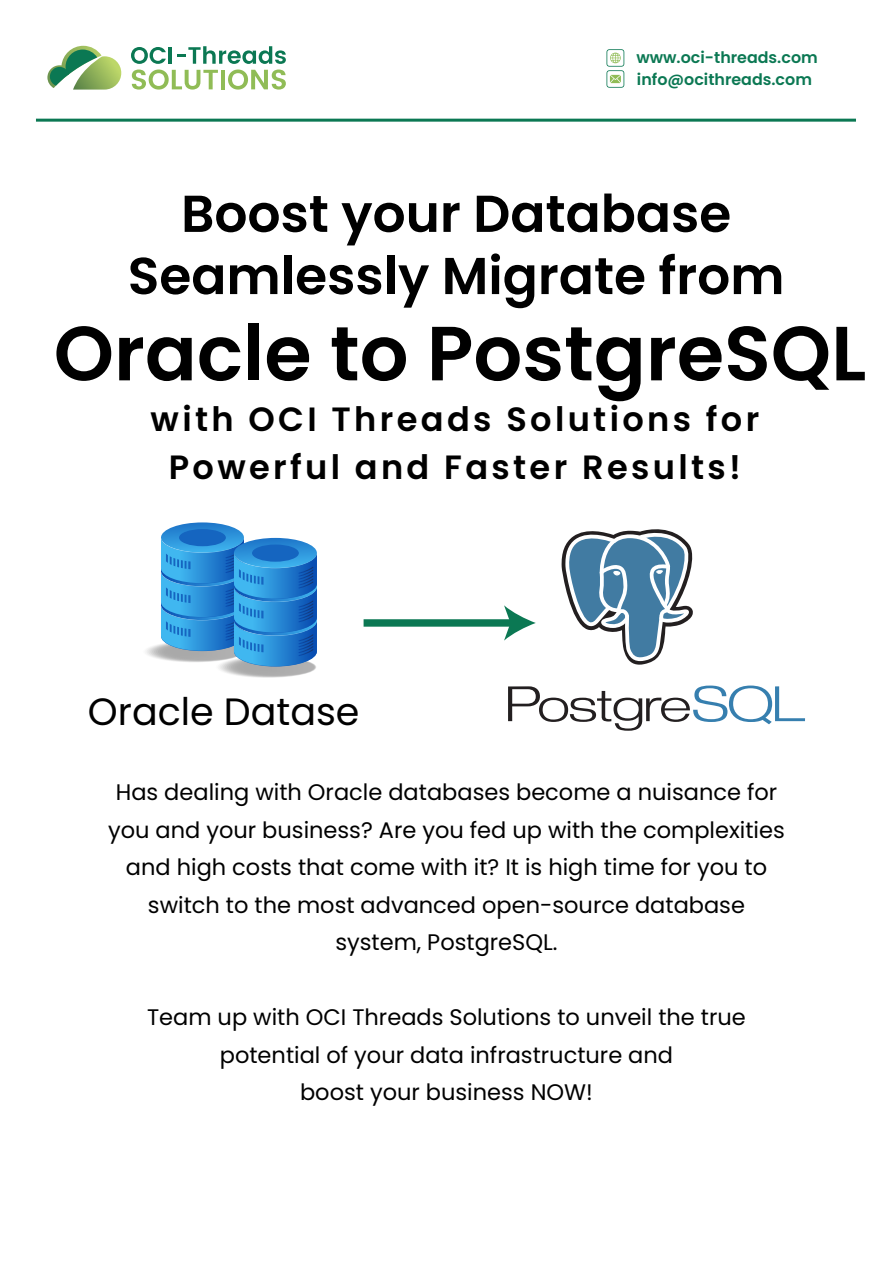
<style>
.page{position:relative;width:893px;height:1263px;background:#fff}
.page>*{position:absolute;margin:0;border:0;box-sizing:border-box;transform-origin:0 0}
.t1{font:600 76.65px "Poppins";color:#000}
.t2{font:600 51.75px/62.2px "Poppins";color:#000;text-align:center}
.t3{font:38.1px "Poppins";color:#000}
.t4{font:600 33.6px/47.1px "Poppins";letter-spacing:.1em;color:#000;text-align:center}
.t5{font:22.5px/37.5px "Poppins";color:#000;text-align:center}
.t6{font:600 15.9px/22.2px "Poppins";color:#0b7853}
</style>
<div class="page">
<svg style="left:47px;top:46px;width:74px;height:44px"></svg>
<svg style="left:131px;top:47px;width:35px;height:17px"></svg>
<hr style="left:169px;top:47px;width:3px;height:17px;background:#0b7853">
<svg style="left:132px;top:70px;width:86px;height:20px"></svg>
<hr style="left:221px;top:70px;width:4px;height:19px;background:#90bc56">
<svg style="left:228px;top:70px;width:58px;height:20px"></svg>
<svg style="left:177px;top:46px;width:109px;height:18px"></svg>
<svg style="left:606px;top:49px;width:18px;height:39px"></svg>
<div style="left:148px;top:641px;width:95px;height:21px;background:#e5e5e5;border-radius:50%"></div>
<div style="left:150px;top:642px;width:93px;height:20px;background:#dadada;border-radius:50%"></div>
<div style="left:152px;top:642px;width:91px;height:19px;background:#cfcfcf;border-radius:50%"></div>
<div style="left:154px;top:642px;width:88px;height:19px;background:#c5c5c5;border-radius:50%"></div>
<div style="left:156px;top:642px;width:86px;height:19px;background:#bebebe;border-radius:50%"></div>
<div style="left:158px;top:642px;width:84px;height:19px;background:#b6b6b6;border-radius:50%"></div>
<div style="left:160px;top:643px;width:82px;height:18px;background:#b2b2b2;border-radius:50%"></div>
<svg style="left:219px;top:657px;width:97px;height:21px"></svg>
<div style="left:221px;top:657px;width:95px;height:20px;background:#e1e1e1;border-radius:50%"></div>
<div style="left:223px;top:657px;width:93px;height:20px;background:#d9d9d9;border-radius:50%"></div>
<div style="left:225px;top:657px;width:91px;height:20px;background:#cfcfcf;border-radius:50%"></div>
<div style="left:227px;top:657px;width:88px;height:20px;background:#c4c3c4;border-radius:50%"></div>
<div style="left:229px;top:658px;width:86px;height:18px;background:#bbb;border-radius:50%"></div>
<div style="left:231px;top:658px;width:84px;height:18px;background:#b6b6b6;border-radius:50%"></div>
<div style="left:233px;top:658px;width:82px;height:18px;background:#b1b1b1;border-radius:50%"></div>
<div style="left:237px;top:659px;width:77px;height:17px;background:#afafaf;border-radius:50%"></div>
<div style="left:238px;top:659px;width:76px;height:16px;background:#aaa;border-radius:50%"></div>
<div style="left:244px;top:660px;width:69px;height:15px;background:#aaa;border-radius:50%"></div>
<svg style="left:267px;top:662px;width:44px;height:10px"></svg>
<svg style="left:161px;top:522px;width:156px;height:144px;background:#4497d7"></svg>
<div style="left:252px;top:544px;width:47px;height:18px;background:#1565c0;border-radius:50%"></div>
<div style="left:364px;top:619px;width:149px;height:8px;background:#0b7853"></div>
<svg style="left:504px;top:605px;width:32px;height:36px"></svg>
<svg style="left:508px;top:685px;width:297px;height:46px"></svg>
<svg style="left:561px;top:529px;width:132px;height:136px"></svg>
<hr style="left:36px;top:119px;width:820px;height:3px;background:#0b7853">
<p class="t6" style="left:636px;top:46px;width:183px">www.oci-threads.com info@ocithreads.com</p>
<h2 class="t2" style="left:128px;top:183px;width:658px">Boost your Database<br>Seamlessly Migrate from</h2>
<h1 class="t1" style="left:54px;top:309px;width:814px">Oracle to PostgreSQL</h1>
<h3 class="t4" style="left:151px;top:396px;width:610px">with OCI Threads Solutions for<br>Powerful and Faster Results!</h3>
<h3 class="t3" style="left:88px;top:689px;width:273px">Oracle Datase</h3>
<p class="t5" style="left:108px;top:774px;width:678px">Has dealing with Oracle databases become a nuisance for you and your business? Are you fed up with the complexities and high costs that come with it? It is high time for you to switch to the most advanced open-source database system, PostgreSQL.</p>
<p class="t5" style="left:147px;top:999px;width:600px">Team up with OCI Threads Solutions to unveil the true potential of your data infrastructure and<br>boost your business NOW!</p>
</div>
